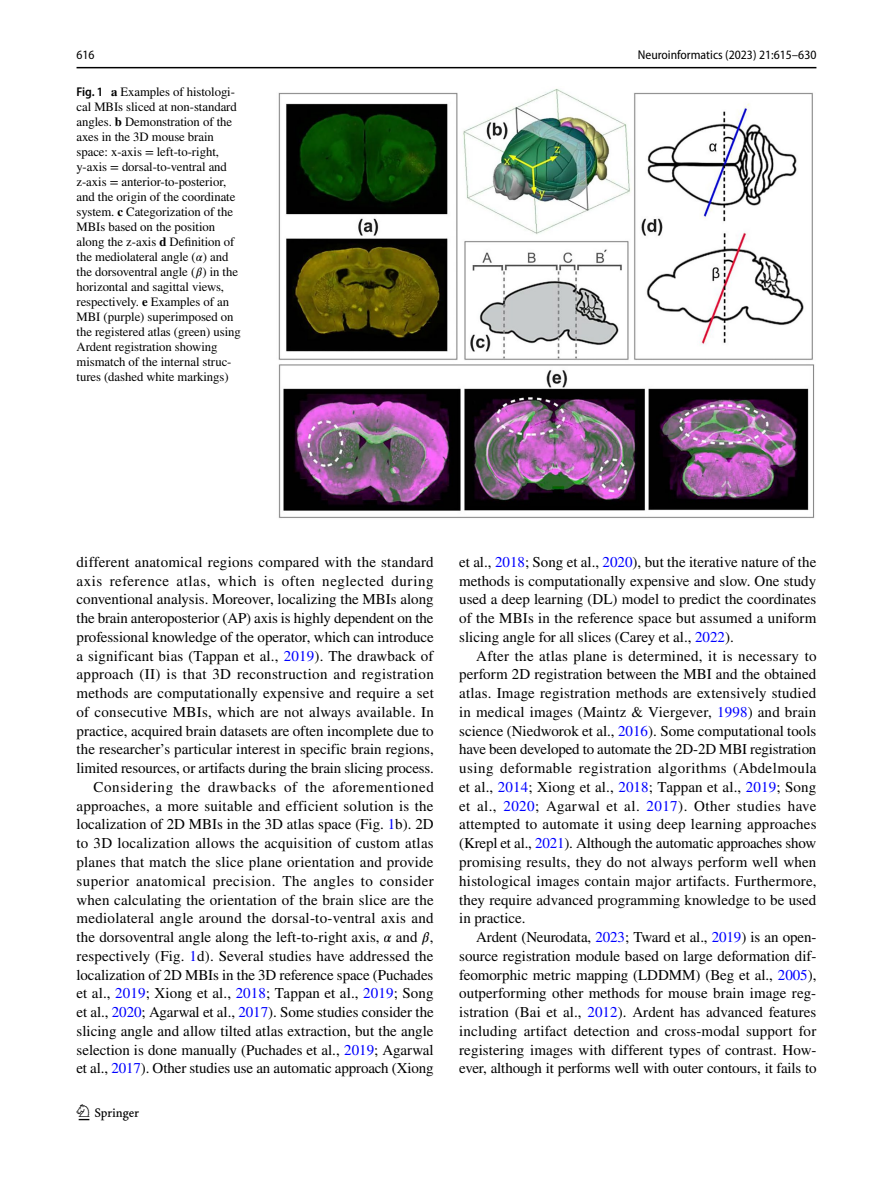
<style>
.page{position:relative;width:893px;height:1187px;background:#fff}
.page>*{position:absolute;margin:0;border:0;box-sizing:border-box;transform-origin:0 0}
.t1{font:22.5px "Springnew Regular 2";color:#000}
.t2{font:15px/18.8px "STIX";letter-spacing:.005em;color:#000;text-align:justify}
.t3{font:12.75px/15px "STIX";letter-spacing:-.005em;color:#000}
.t4{font:semi-condensed 12.75px "Myriad Pro";color:#000}
.s1{font-family:"Myriad Pro";font-weight:600;font-stretch:semi-condensed}
.s2{font-weight:700}
.s3{font-family:"STIX Math Italic 3"}
.s4{font-family:"STIX Math Italic 4"}
.s5{color:#00f}
.s6{font-family:"STIX Math";font-style:italic}
.s7{font-family:"STIX Math Italic 2"}
</style>
<div class="page">
<hr style="left:77px;top:67px;width:739px;height:1px;background:#000">
<img style="left:278px;top:89px;width:537px;height:429px">
<p class="t4" style="left:77px;top:48px;width:20px">616</p>
<p class="t4" style="left:638px;top:48px;width:180px">Neuroinformatics (2023) 21:615–630</p>
<p class="t3" style="left:77px;top:85px;width:166px"><span class="s1">Fig. 1</span> <span class="s2">a</span> Examples of histologi&shy;cal MBIs sliced at non-standard angles. <span class="s2">b</span> Demonstration of the axes in the 3D mouse brain space: x-axis = left-to-right, y-axis = dorsal-to-ventral and z-axis = anterior-to-posterior, and the origin of the coordinate system. <span class="s2">c</span> Categorization of the<br>MBIs based on the position along the z-axis <span class="s2">d</span> Definition of the mediolateral angle (<span class="s3">𝛼</span>) and the dorsoventral angle (<span class="s4">𝛽</span>) in the horizontal and sagittal views, respectively. <span class="s2">e</span> Examples of an<br>MBI (purple) superimposed on the registered atlas (green) using<br>Ardent registration showing mismatch of the internal struc&shy;tures (dashed white markings)</p>
<p class="t2" style="left:77px;top:553px;width:359px;text-align:right">different anatomical regions compared with the standard axis reference atlas, which is often neglected during conventional analysis. Moreover, localizing the MBIs along the brain anteroposterior (AP) axis is highly dependent on the professional knowledge of the operator, which can introduce a significant bias (Tappan et al., <span class="s5">2019</span>). The drawback of approach (II) is that 3D reconstruction and registration methods are computationally expensive and require a set of consecutive MBIs, which are not always available. In practice, acquired brain datasets are often incomplete due to the researcher’s particular interest in specific brain regions, limited resources, or artifacts during the brain slicing process.<br>Considering the drawbacks of the aforementioned approaches, a more suitable and efficient solution is the localization of 2D MBIs in the 3D atlas space (Fig. <span class="s5">1</span>b). 2D to 3D localization allows the acquisition of custom atlas planes that match the slice plane orientation and provide superior anatomical precision. The angles to consider when calculating the orientation of the brain slice are the mediolateral angle around the dorsal-to-ventral axis and the dorsoventral angle along the left-to-right axis, <span class="s6">𝛼</span> and <span class="s7">𝛽</span>, respectively (Fig. <span class="s5">1</span>d). Several studies have addressed the localization of 2D MBIs in the 3D reference space (Puchades et al., <span class="s5">2019</span>; Xiong et al., <span class="s5">2018</span>; Tappan et al., <span class="s5">2019</span>; Song et al., <span class="s5">2020</span>; Agarwal et al., <span class="s5">2017</span>). Some studies consider the slicing angle and allow tilted atlas extraction, but the angle selection is done manually (Puchades et al., <span class="s5">2019</span>; Agarwal et al., <span class="s5">2017</span>). Other studies use an automatic approach (Xiong</p>
<p class="t2" style="left:459px;top:553px;width:359px">et al., <span class="s5">2018</span>; Song et al., <span class="s5">2020</span>), but the iterative nature of the methods is computationally expensive and slow. One study used a deep learning (DL) model to predict the coordinates of the MBIs in the reference space but assumed a uniform slicing angle for all slices (Carey et al., <span class="s5">2022</span>).</p>
<p class="t2" style="left:459px;top:647px;width:359px;text-indent:17px">After the atlas plane is determined, it is necessary to perform 2D registration between the MBI and the obtained atlas. Image registration methods are extensively studied in medical images (Maintz &amp; Viergever, <span class="s5">1998</span>) and brain science (Niedworok et al., <span class="s5">2016</span>). Some computational tools have been developed to automate the 2D-2D MBI registration using deformable registration algorithms (Abdelmoula et al., <span class="s5">2014</span>; Xiong et al., <span class="s5">2018</span>; Tappan et al., <span class="s5">2019</span>; Song et al., <span class="s5">2020</span>; Agarwal et al. <span class="s5">2017</span>). Other studies have attempted to automate it using deep learning approaches (Krepl et al., <span class="s5">2021</span>). Although the automatic approaches show promising results, they do not always perform well when histological images contain major artifacts. Furthermore, they require advanced programming knowledge to be used in practice.</p>
<p class="t2" style="left:459px;top:928px;width:359px;text-indent:17px">Ardent (Neurodata, <span class="s5">2023</span>; Tward et al., <span class="s5">2019</span>) is an open&shy;source registration module based on large deformation dif&shy;feomorphic metric mapping (LDDMM) (Beg et al., <span class="s5">2005</span>), outperforming other methods for mouse brain image reg&shy;istration (Bai et al., <span class="s5">2012</span>). Ardent has advanced features including artifact detection and cross-modal support for registering images with different types of contrast. How&shy;ever, although it performs well with outer contours, it fails to</p>
<h1 class="t1" style="left:79px;top:1104px;width:62px">1 3</h1>
</div>
